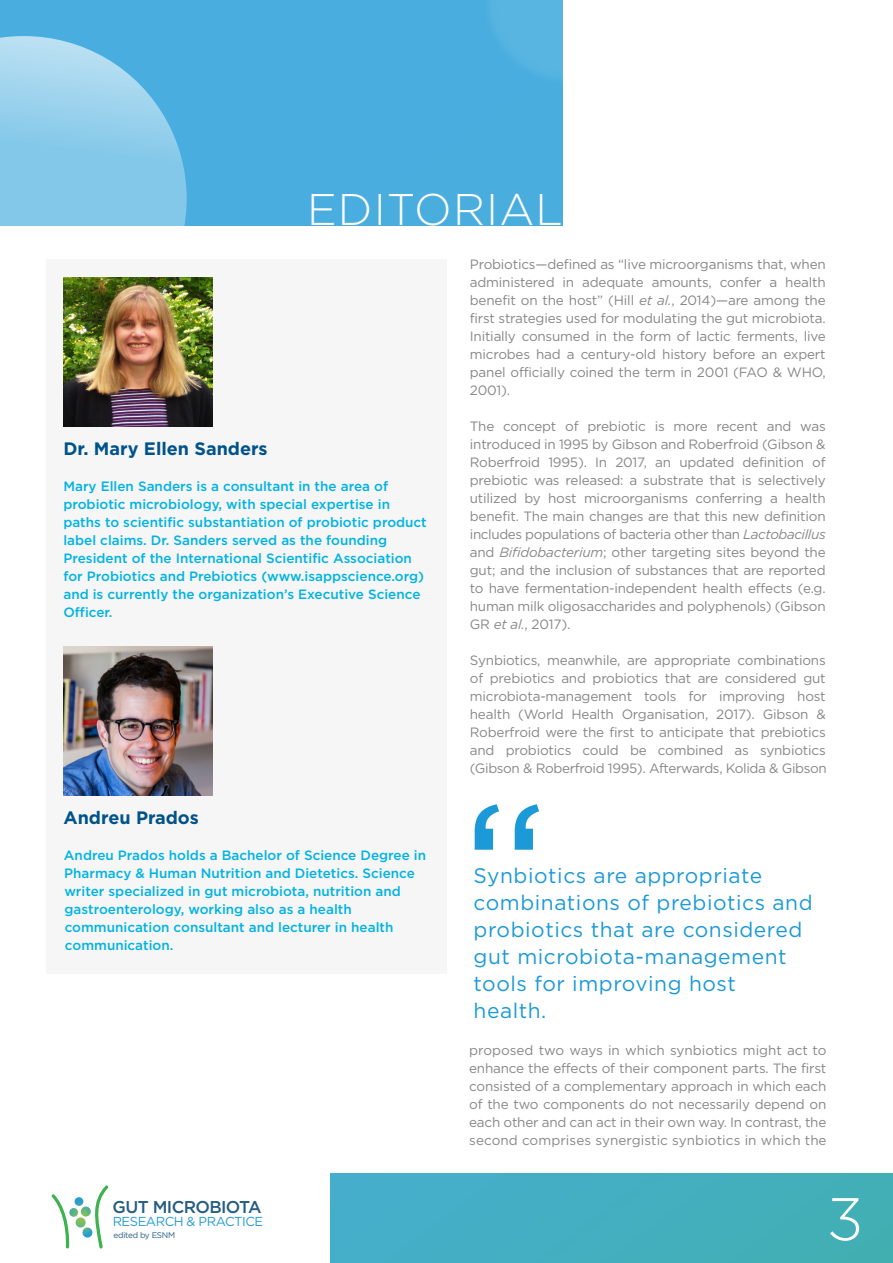
<style>
.page{position:relative;width:893px;height:1263px;background:#fff}
.page>*{position:absolute;margin:0;border:0;box-sizing:border-box;transform-origin:0 0}
.t1{font:200.25px "Gotham";color:#1c9ad7}
.t2{font:300 60px "Gotham";color:#fff}
.t3{font:300 44.25px "Gotham";letter-spacing:.025em;color:#fff}
.t4{font:21px/27px "Gotham";letter-spacing:.025em;color:#1c9ad7}
.t5{font:700 18px "Gotham";color:#00538a}
.t6{font:500 17.1px "Gotham";letter-spacing:-.035em;color:#255d82}
.t7{font:13.5px/18px "Gotham";letter-spacing:-.015em;color:#878787;text-align:justify}
.t8{font:500 13.5px/18px "Gotham";color:#00b3e4}
.t9{font:13.05px "Gotham";letter-spacing:-.035em;color:#269cd5}
.t10{font:8.25px "Gotham";letter-spacing:-.035em;color:#255d82}
.s1{font-style:italic}
</style>
<div class="page">
<div style="left:0;top:0;width:563px;height:225px;background:#49aedf"></div>
<div style="left:330px;top:1173px;width:563px;height:90px;background:#43afc0"></div>
<svg style="left:52px;top:1185px;width:56px;height:63px"></svg>
<img style="left:490px;top:0;width:73px;height:77px">
<svg style="left:0;top:36px;width:210px;height:190px"></svg>
<div style="left:46px;top:259px;width:400px;height:715px;background:#f6f6f6"></div>
<img style="left:63px;top:277px;width:150px;height:150px">
<img style="left:63px;top:646px;width:150px;height:149px">
<h3 class="t3" style="left:307px;top:185px;width:257px">EDITORIAL</h3>
<h3 class="t5" style="left:63px;top:439px;width:206px">Dr. Mary Ellen Sanders</h3>
<p class="t8" style="left:63px;top:477px;width:365px">Mary Ellen Sanders is a consultant in the area of probiotic microbiology, with special expertise in paths to scientific substantiation of probiotic product label claims. Dr. Sanders served as the founding President of the International Scientific Association for Probiotics and Prebiotics (www.isappscience.org) and is currently the organization’s Executive Science Officer.</p>
<h3 class="t5" style="left:64px;top:807px;width:137px">Andreu Prados</h3>
<p class="t8" style="left:64px;top:846px;width:364px">Andreu Prados holds a Bachelor of Science Degree in Pharmacy &amp; Human Nutrition and Dietetics. Science writer specialized in gut microbiota, nutrition and gastroenterology, working also as a health communication consultant and lecturer in health communication.</p>
<p class="t6" style="left:113px;top:1197px;width:151px">GUT MICROBIOTA</p>
<p class="t9" style="left:113px;top:1214px;width:152px">RESEARCH &amp; PRACTICE</p>
<p class="t10" style="left:114px;top:1230px;width:63px">edited by ESNM</p>
<p class="t7" style="left:470px;top:255px;width:357px">Probiotics—defined as “live microorganisms that, when administered in adequate amounts, confer a health benefit on the host” (Hill <span class="s1">et al.</span>, 2014)—are among the first strategies used for modulating the gut microbiota.<br>Initially consumed in the form of lactic ferments, live microbes had a century-old history before an expert panel officially coined the term in 2001 (FAO &amp; WHO, 2001).</p>
<p class="t7" style="left:470px;top:417px;width:357px">The concept of prebiotic is more recent and was introduced in 1995 by Gibson and Roberfroid (Gibson &amp; Roberfroid 1995). In 2017, an updated definition of prebiotic was released: a substrate that is selectively utilized by host microorganisms conferring a health benefit. The main changes are that this new definition includes populations of bacteria other than <span class="s1">Lactobacillus </span>and <span class="s1">Bifidobacterium</span>; other targeting sites beyond the gut; and the inclusion of substances that are reported to have fermentation-independent health effects (e.g. human milk oligosaccharides and polyphenols) (Gibson GR <span class="s1">et al.</span>, 2017).</p>
<p class="t7" style="left:470px;top:651px;width:359px">Synbiotics, meanwhile, are appropriate combinations of prebiotics and probiotics that are considered gut microbiota-management tools for improving host health (World Health Organisation, 2017). Gibson &amp; Roberfroid were the first to anticipate that prebiotics and probiotics could be combined as synbiotics (Gibson &amp; Roberfroid 1995). Afterwards, Kolida &amp; Gibson</p>
<h1 class="t1" style="left:460px;top:764px;width:91px">“</h1>
<h3 class="t4" style="left:474px;top:861px;width:340px">Synbiotics are appropriate combinations of prebiotics and probiotics that are considered gut microbiota-management tools for improving host health.</h3>
<p class="t7" style="left:469px;top:1041px;width:359px">proposed two ways in which synbiotics might act to enhance the effects of their component parts. The first consisted of a complementary approach in which each of the two components do not necessarily depend on each other and can act in their own way. In contrast, the second comprises synergistic synbiotics in which the</p>
<h2 class="t2" style="left:827px;top:1186px;width:38px">3</h2>
</div>
